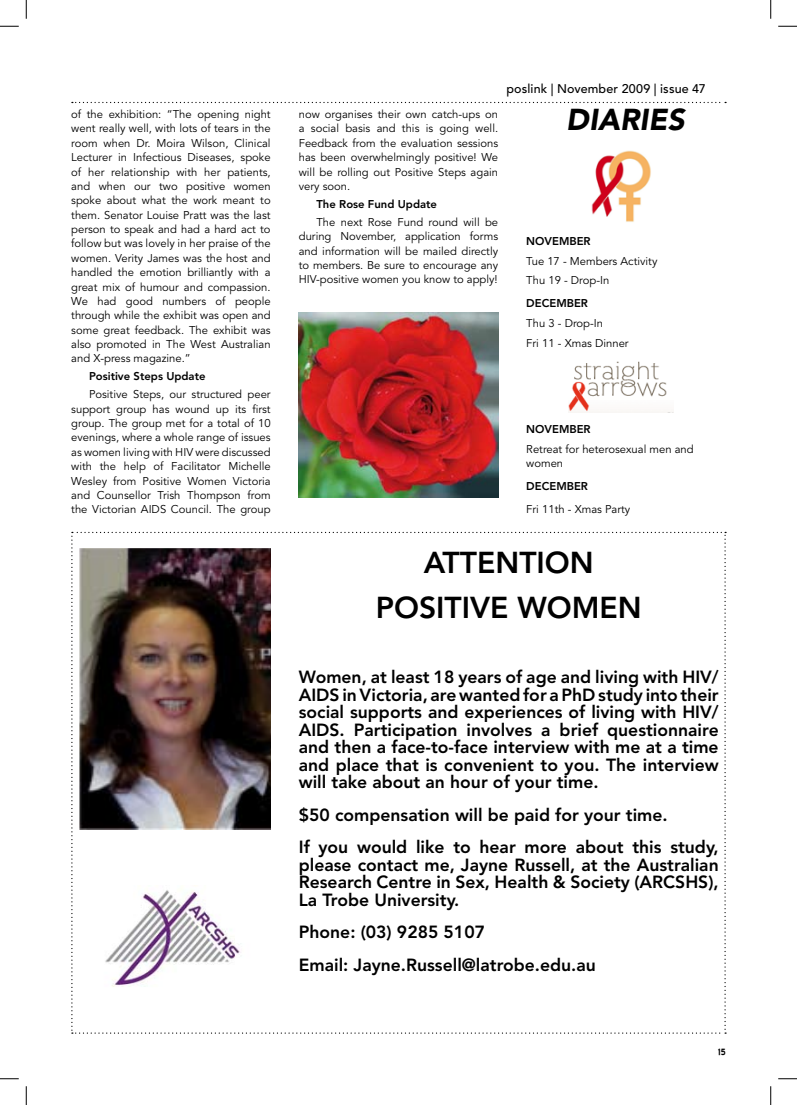
<style>
.page{position:relative;width:797px;height:1105px;background:#fff}
.page>*{position:absolute;margin:0;border:0;box-sizing:border-box;transform-origin:0 0}
.t1{font:800 30px/45px "Avenir LT Std";color:#000;text-align:center}
.t2{font:italic 900 30px "Avenir LT Std";color:#000}
.t3{font:800 17.5px/17.5px "Avenir LT Std";color:#000;text-align:justify}
.t4{font:500 12.5px "Avenir LT Std";letter-spacing:.01em;color:#000}
.t5{font:11.25px/14.4px "Avenir LT Std";color:#000;text-align:justify}
.t6{font:800 11.25px "Avenir LT Std";color:#000}
.t7{font:700 11.25px "Blue Highway";color:#000}
</style>
<div class="page">
<img style="left:299px;top:312px;width:199px;height:185px">
<img style="left:568px;top:362px;width:104px;height:50px">
<img style="left:591px;top:151px;width:60px;height:71px">
<svg style="left:72px;top:102px;width:654px;height:1px"></svg>
<svg style="left:71px;top:532px;width:655px;height:502px"></svg>
<svg style="left:0;top:25px;width:19px;height:2px"></svg>
<svg style="left:778px;top:25px;width:19px;height:2px"></svg>
<svg style="left:0;top:1078px;width:19px;height:1px"></svg>
<svg style="left:778px;top:1078px;width:19px;height:1px"></svg>
<svg style="left:25px;top:0;width:2px;height:19px"></svg>
<svg style="left:25px;top:1086px;width:2px;height:19px"></svg>
<svg style="left:770px;top:0;width:1px;height:19px"></svg>
<svg style="left:770px;top:1086px;width:1px;height:19px"></svg>
<p class="t5" style="left:71px;top:107px;width:201px">of the exhibition: “The opening night went really well, with lots of tears in the room when Dr. Moira Wilson, Clinical Lecturer in Infectious Diseases, spoke of her relationship with her patients, and when our two positive women spoke about what the work meant to them. Senator Louise Pratt was the last person to speak and had a hard act to follow but was lovely in her praise of the women. Verity James was the host and handled the emotion brilliantly with a great mix of humour and compassion.<br>We had good numbers of people through while the exhibit was open and some great feedback. The exhibit was also promoted in The West Australian and X-press magazine.”</p>
<p class="t6" style="left:89px;top:370px;width:118px">Positive Steps Update</p>
<p class="t5" style="left:71px;top:387px;width:201px;text-indent:18px">Positive Steps, our structured peer support group has wound up its first group. The group met for a total of 10 evenings, where a whole range of issues as women living with HIV were discussed with the help of Facilitator Michelle Wesley from Positive Women Victoria and Counsellor Trish Thompson from the Victorian AIDS Council. The group</p>
<p class="t5" style="left:299px;top:107px;width:201px">now organises their own catch-ups on a social basis and this is going well.<br>Feedback from the evaluation sessions has been overwhelmingly positive! We will be rolling out Positive Steps again very soon.</p>
<p class="t6" style="left:316px;top:197px;width:122px">The Rose Fund Update</p>
<p class="t5" style="left:299px;top:215px;width:201px;text-indent:18px">The next Rose Fund round will be during November, application forms and information will be mailed directly to members. Be sure to encourage any HIV-positive women you know to apply!</p>
<p class="t4" style="left:506px;top:81px;width:201px">poslink | November 2009 | issue 47</p>
<h1 class="t2" style="left:566px;top:102px;width:120px">DIARIES</h1>
<p class="t6" style="left:526px;top:234px;width:66px">NOVEMBER</p>
<p class="t5" style="left:526px;top:251px;width:133px;line-height:19.8px">Tue 17 - Members Activity<br>Thu 19 - Drop-In</p>
<p class="t6" style="left:526px;top:297px;width:63px">DECEMBER</p>
<p class="t5" style="left:526px;top:313px;width:104px;line-height:19.8px">Thu 3 - Drop-In<br>Fri 11 - Xmas Dinner</p>
<p class="t6" style="left:526px;top:422px;width:66px">NOVEMBER</p>
<p class="t5" style="left:526px;top:442px;width:169px">Retreat for heterosexual men and women</p>
<p class="t6" style="left:526px;top:479px;width:63px">DECEMBER</p>
<p class="t5" style="left:526px;top:502px;width:105px">Fri 11th - Xmas Party</p>
<h1 class="t1" style="left:375px;top:541px;width:268px">ATTENTION<br>POSITIVE WOMEN</h1>
<p class="t3" style="left:299px;top:669px;width:421px">Women, at least 18 years of age and living with HIV/ AIDS in Victoria, are wanted for a PhD study into their social supports and experiences of living with HIV/ AIDS. Participation involves a brief questionnaire and then a face-to-face interview with me at a time and place that is convenient to you. The interview will take about an hour of your time.</p>
<h2 class="t3" style="left:299px;top:799px;width:421px;line-height:32.5px">$50 compensation will be paid for your time.<br>If you would like to hear more about this study,</h2>
<h2 class="t3" style="left:299px;top:856px;width:421px">please contact me, Jayne Russell, at the Australian Research Centre in Sex, Health &amp; Society (ARCSHS), La Trobe University.</h2>
<h2 class="t3" style="left:299px;top:916px;width:298px;line-height:32.5px">Phone: (03) 9285 5107<br>Email: Jayne.Russell@latrobe.edu.au</h2>
<p class="t7" style="left:718px;top:1046px;width:5px">15</p>
</div>
